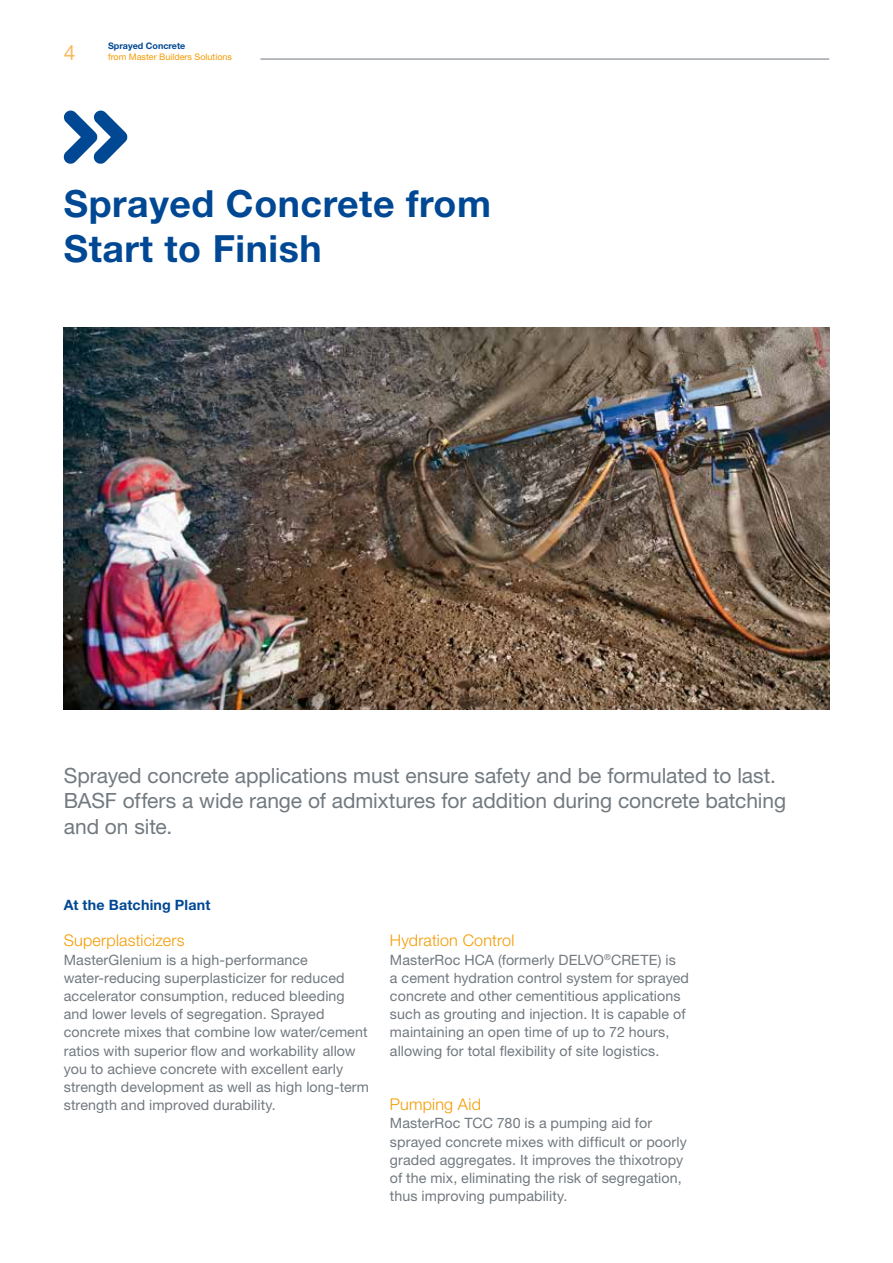
<style>
.page{position:relative;width:893px;height:1263px;background:#fff}
.page>*{position:absolute;margin:0;border:0;box-sizing:border-box;transform-origin:0 0}
.t1{font:700 37.5px/45px "Helvetica Neue LT Std";letter-spacing:.015em;color:#004894}
.t2{font:21px/25.5px "Helvetica Neue LT Std";letter-spacing:-.005em;color:#72797f}
.t3{font:21px "Helvetica Neue LT Std";color:#f9b95c}
.t4{font:300 16.2px "Helvetica Neue LT Std";letter-spacing:.015em;color:#f49b00}
.t5{font:14.25px/18.1px "Helvetica Neue LT Std";letter-spacing:.005em;color:#72797f}
.t6{font:700 14.25px "Helvetica Neue LT Std";letter-spacing:.015em;color:#004894}
.t7{font:9px "Helvetica Neue LT Std";color:#f49b00}
.t8{font:700 9px "Helvetica Neue LT Std";color:#004894}
</style>
<div class="page">
<img style="left:64px;top:328px;width:765px;height:382px">
<hr style="left:260px;top:59px;width:569px;height:1px;background:#72797f">
<svg style="left:64px;top:111px;width:63px;height:53px"></svg>
<h2 class="t3" style="left:64px;top:40px;width:13px">4</h2>
<p class="t8" style="left:108px;top:40px;width:79px">Sprayed Concrete</p>
<p class="t7" style="left:108px;top:51px;width:126px">from Master Builders Solutions</p>
<h1 class="t1" style="left:64px;top:181px;width:429px">Sprayed Concrete from<br>Start to Finish</h1>
<h2 class="t2" style="left:64px;top:762px;width:724px">Sprayed concrete applications must ensure safety and be formulated to last.<br>BASF offers a wide range of admixtures for addition during concrete batching and on site.</h2>
<p class="t6" style="left:64px;top:896px;width:148px">At the Batching Plant</p>
<p class="t4" style="left:64px;top:931px;width:122px">Superplasticizers</p>
<p class="t5" style="left:64px;top:950px;width:307px">MasterGlenium is a high-performance water-reducing superplasticizer for reduced accelerator consumption, reduced bleeding and lower levels of segregation. Sprayed concrete mixes that combine low water/cement ratios with superior flow and workability allow you to achieve concrete with excellent early strength development as well as high long-term strength and improved durability.</p>
<p class="t4" style="left:390px;top:931px;width:126px">Hydration Control</p>
<p class="t5" style="left:390px;top:950px;width:301px">MasterRoc HCA (formerly DELVO<sup>®</sup>CRETE) is<br>a cement hydration control system for sprayed concrete and other cementitious applications such as grouting and injection. It is capable of maintaining an open time of up to 72 hours, allowing for total flexibility of site logistics.</p>
<p class="t4" style="left:390px;top:1094px;width:92px">Pumping Aid</p>
<p class="t5" style="left:390px;top:1114px;width:298px">MasterRoc TCC 780 is a pumping aid for sprayed concrete mixes with difficult or poorly graded aggregates. It improves the thixotropy of the mix, eliminating the risk of segregation, thus improving pumpability.</p>
</div>
